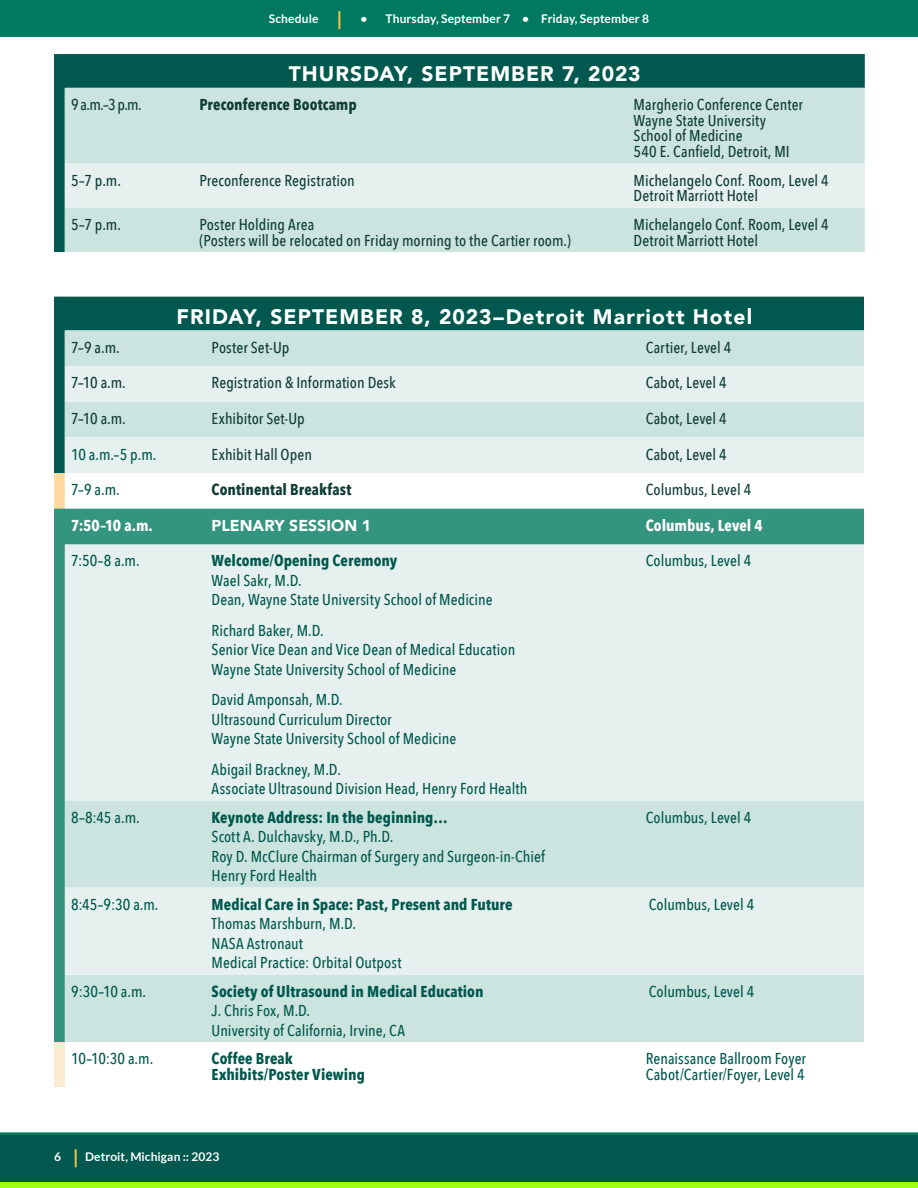
<style>
.page{position:relative;width:918px;height:1188px;background:#fff}
.page>*{position:absolute;margin:0;border:0;box-sizing:border-box;transform-origin:0 0}
.section_header{font:900 21px "Avenir";letter-spacing:.05em;color:#fff}
.t1{font:500 15.75px/19.5px "Avenir Next Condensed";letter-spacing:.005em;color:#00584e}
.t2{font:500 15.75px/15.8px "Avenir Next Condensed";letter-spacing:.005em;color:#103d34}
.t3{font:700 15.75px "Avenir Next Condensed";letter-spacing:.005em;color:#103d34}
.t4{font:700 15.75px/15.8px "Avenir Next Condensed";letter-spacing:.005em;color:#00584e}
.t5{font:700 15.75px "Avenir Next Condensed";color:#fff}
.t6{font:900 15.75px "Avenir";letter-spacing:.005em;color:#fff}
.t7{font:700 12px "Lato";letter-spacing:.01em;color:#fff}
.s1{font-weight:500;font-size:19.05px;color:#fec745}
.s2{font-weight:700}
</style>
<div class="page">
<div style="left:0;top:1132px;width:918px;height:11px;background:#007960"></div>
<div style="left:0;top:1135px;width:918px;height:53px;background:#00584e"></div>
<div style="left:0;top:0;width:918px;height:37px;background:#007960"></div>
<div style="left:0;top:1182px;width:918px;height:6px;background:#9ffd14"></div>
<div style="left:54px;top:54px;width:811px;height:198px;background:#00584e"></div>
<div style="left:65px;top:88px;width:800px;height:164px;background:#cce4df"></div>
<div style="left:65px;top:164px;width:800px;height:44px;background:#e6f1ef"></div>
<div style="left:54px;top:297px;width:810px;height:176px;background:#00584e"></div>
<div style="left:65px;top:330px;width:799px;height:36px;background:#cce4df"></div>
<svg style="left:65px;top:366px;width:799px;height:107px;background:#ddece9"></svg>
<div style="left:54px;top:473px;width:11px;height:36px;background:#feda9e"></div>
<svg style="left:54px;top:509px;width:810px;height:533px;background:#d0e6e1"></svg>
<div style="left:54px;top:1042px;width:11px;height:45px;background:#fdebd0"></div>
<p class="t7" style="left:269px;top:12px;width:100px">Schedule <span class="s1">|</span> •</p>
<p class="t7" style="left:385px;top:12px;width:265px">Thursday, September 7 • Friday, September 8</p>
<p class="section_header" style="left:289px;top:56px;width:353px">THURSDAY, SEPTEMBER 7, 2023</p>
<p class="t2" style="left:71px;top:97px;width:72px">9 a.m.–3 p.m.</p>
<p class="t3" style="left:199px;top:95px;width:159px">Preconference Bootcamp</p>
<p class="t2" style="left:634px;top:97px;width:171px">Margherio Conference Center<br>Wayne State University<br>School of Medicine<br>540 E. Canfield, Detroit, MI</p>
<p class="t2" style="left:71px;top:172px;width:51px">5–7 p.m.</p>
<p class="t2" style="left:199px;top:172px;width:157px">Preconference Registration</p>
<p class="t2" style="left:634px;top:172px;width:197px">Michelangelo Conf. Room, Level 4<br>Detroit Marriott Hotel</p>
<p class="t2" style="left:71px;top:217px;width:51px">5–7 p.m.</p>
<p class="t2" style="left:199px;top:217px;width:373px">Poster Holding Area<br>(Posters will be relocated on Friday morning to the Cartier room.)</p>
<p class="t2" style="left:634px;top:217px;width:197px">Michelangelo Conf. Room, Level 4<br>Detroit Marriott Hotel</p>
<p class="section_header" style="left:177px;top:299px;width:577px">FRIDAY, SEPTEMBER 8, 2023–Detroit Marriott Hotel</p>
<p class="t2" style="left:71px;top:339px;width:50px">7–9 a.m.</p>
<p class="t2" style="left:212px;top:339px;width:79px">Poster Set-Up</p>
<p class="t2" style="left:646px;top:339px;width:87px">Cartier, Level 4</p>
<p class="t2" style="left:71px;top:375px;width:56px">7–10 a.m.</p>
<p class="t2" style="left:212px;top:375px;width:186px">Registration &amp; Information Desk</p>
<p class="t2" style="left:646px;top:375px;width:82px">Cabot, Level 4</p>
<p class="t2" style="left:71px;top:411px;width:56px">7–10 a.m.</p>
<p class="t2" style="left:212px;top:411px;width:95px">Exhibitor Set-Up</p>
<p class="t2" style="left:646px;top:411px;width:82px">Cabot, Level 4</p>
<p class="t1" style="left:71px;top:444px;width:87px">10 a.m.–5 p.m.</p>
<p class="t2" style="left:212px;top:446px;width:102px">Exhibit Hall Open</p>
<p class="t2" style="left:646px;top:446px;width:82px">Cabot, Level 4</p>
<p class="t1" style="left:71px;top:480px;width:50px">7–9 a.m.</p>
<p class="t3" style="left:212px;top:480px;width:141px">Continental Breakfast</p>
<p class="t2" style="left:646px;top:482px;width:107px">Columbus, Level 4</p>
<p class="t5" style="left:71px;top:516px;width:83px">7:50–10 a.m.</p>
<p class="t6" style="left:212px;top:512px;width:161px">PLENARY SESSION 1</p>
<p class="t5" style="left:646px;top:516px;width:118px">Columbus, Level 4</p>
<p class="t1" style="left:71px;top:551px;width:70px">7:50–8 a.m.</p>
<p class="t1" style="left:212px;top:551px;width:283px"><span class="s2">Welcome/Opening Ceremony<br></span>Wael Sakr, M.D.<br>Dean, Wayne State University School of Medicine</p>
<p class="t1" style="left:212px;top:621px;width:305px">Richard Baker, M.D.<br>Senior Vice Dean and Vice Dean of Medical Education<br>Wayne State University School of Medicine</p>
<p class="t1" style="left:212px;top:690px;width:246px">David Amponsah, M.D.<br>Ultrasound Curriculum Director<br>Wayne State University School of Medicine</p>
<p class="t1" style="left:212px;top:759px;width:317px">Abigail Brackney, M.D.<br>Associate Ultrasound Division Head, Henry Ford Health</p>
<p class="t1" style="left:646px;top:551px;width:107px">Columbus, Level 4</p>
<p class="t1" style="left:71px;top:807px;width:70px">8–8:45 a.m.</p>
<p class="t1" style="left:212px;top:807px;width:335px"><span class="s2">Keynote Address: In the beginning…<br></span>Scott A. Dulchavsky, M.D., Ph.D.<br>Roy D. McClure Chairman of Surgery and Surgeon-in-Chief Henry Ford Health</p>
<p class="t1" style="left:646px;top:807px;width:107px">Columbus, Level 4</p>
<p class="t1" style="left:71px;top:894px;width:89px">8:45–9:30 a.m.</p>
<p class="t1" style="left:212px;top:894px;width:303px"><span class="s2">Medical Care in Space: Past, Present and Future<br></span>Thomas Marshburn, M.D.<br>NASA Astronaut<br>Medical Practice: Orbital Outpost</p>
<p class="t1" style="left:649px;top:894px;width:107px">Columbus, Level 4</p>
<p class="t1" style="left:71px;top:982px;width:76px">9:30–10 a.m.</p>
<p class="t1" style="left:212px;top:982px;width:274px"><span class="s2">Society of Ultrasound in Medical Education<br></span>J. Chris Fox, M.D.<br>University of California, Irvine, CA</p>
<p class="t1" style="left:649px;top:982px;width:107px">Columbus, Level 4</p>
<p class="t1" style="left:71px;top:1049px;width:84px">10–10:30 a.m.</p>
<p class="t4" style="left:212px;top:1051px;width:155px">Coffee Break<br>Exhibits/Poster Viewing</p>
<p class="t1" style="left:646px;top:1051px;width:162px;line-height:15.8px">Renaissance Ballroom Foyer<br>Cabot/Cartier/Foyer, Level 4</p>
<p class="t7" style="left:54px;top:1150px;width:167px">6 <span class="s1">|</span> Detroit, Michigan :: 2023</p>
</div>
